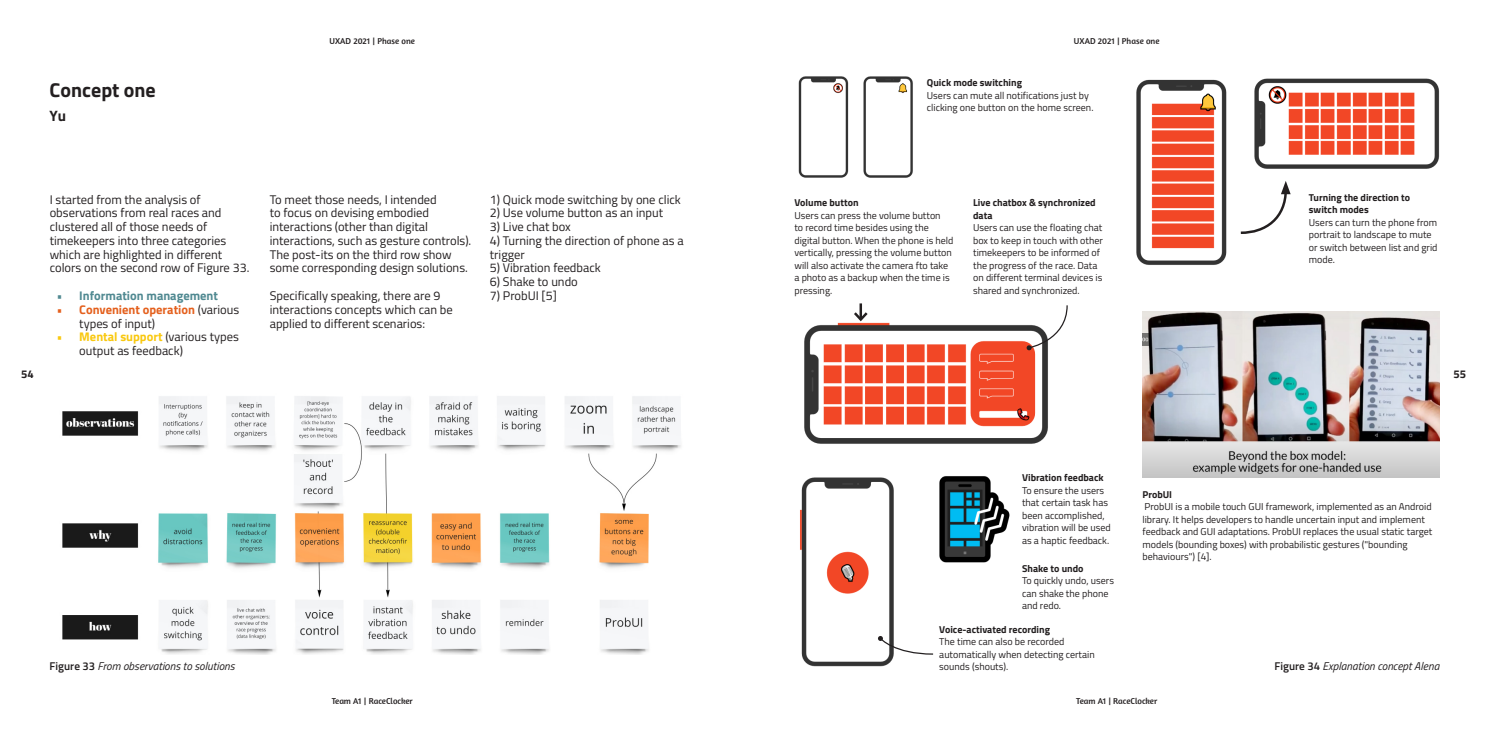
<style>
.page{position:relative;width:1489px;height:745px;background:#fff}
.page>*{position:absolute;margin:0;border:0;box-sizing:border-box;transform-origin:0 0}
.t1{font:700 20px "Titillium Web";color:#231f20}
.t2{font:700 15px "Titillium Web";color:#231f20}
.t3{font:12.5px/13.8px "Titillium Web";color:#231f20}
.t4{font:700 12.5px "Titillium Web";color:#508991}
.t5{font:italic 11.25px "Titillium Web";color:#231f20}
.t6{font:700 11.25px "Titillium Web";color:#231f20}
.t7{font:10px/12.5px "Titillium Web";color:#231f20}
.t8{font:700 10px/12.5px "Titillium Web";color:#231f20}
.t9{font:8.75px "Amaranth";color:#231f20}
.s1{font-weight:700;color:#e4601d}
.s2{font-weight:700;color:#f9c80e}
.s3{font-weight:600;font-style:normal}
.s4{font-weight:700}
</style>
<div class="page">
<img style="left:62px;top:396px;width:619px;height:258px">
<img style="left:1136px;top:78px;width:303px;height:187px">
<img style="left:798px;top:76px;width:115px;height:102px">
<svg style="left:1238px;top:181px;width:52px;height:54px"></svg>
<img style="left:800px;top:476px;width:210px;height:191px">
<img style="left:804px;top:322px;width:244px;height:122px">
<hr style="left:859px;top:303px;width:3px;height:16px;background:#231f20">
<svg style="left:851px;top:309px;width:19px;height:14px"></svg>
<img style="left:1142px;top:311px;width:297px;height:166px">
<svg style="left:1026px;top:305px;width:42px;height:45px"></svg>
<svg style="left:877px;top:635px;width:57px;height:20px"></svg>
<p class="t1" style="left:50px;top:75px;width:108px">Concept one</p>
<p class="t2" style="left:50px;top:104px;width:18px">Yu</p>
<p class="t9" style="left:329px;top:36px;width:87px">UXAD 2021 | Phase one</p>
<p class="t9" style="left:1073px;top:36px;width:87px">UXAD 2021 | Phase one</p>
<p class="t8" style="left:926px;top:76px;width:97px">Quick mode switching</p>
<p class="t7" style="left:926px;top:89px;width:168px">Users can mute all notifications just by clicking one button on the home screen.</p>
<p class="t3" style="left:50px;top:192px;width:201px">I started from the analysis of observations from real races and clustered all of those needs of timekeepers into three categories which are highlighted in different colors on the second row of Figure 33.</p>
<p class="t4" style="left:57px;top:286px;width:163px">• Information management</p>
<p class="t3" style="left:79px;top:302px;width:161px;text-indent:-22px"><span class="s1">• Convenient operation</span> (various types of input)</p>
<p class="t3" style="left:79px;top:329px;width:161px;text-indent:-22px"><span class="s2">• Mental support</span> (various types output as feedback)</p>
<p class="t3" style="left:270px;top:192px;width:203px">To meet those needs, I intended<br>to focus on devising embodied interactions (other than digital interactions, such as gesture controls).<br>The post-its on the third row show some corresponding design solutions.</p>
<p class="t3" style="left:270px;top:288px;width:184px">Specifically speaking, there are 9 interactions concepts which can be applied to different scenarios:</p>
<p class="t3" style="left:490px;top:192px;width:192px">1) Quick mode switching by one click</p>
<p class="t3" style="left:490px;top:205px;width:175px">2) Use volume button as an input</p>
<p class="t3" style="left:490px;top:219px;width:82px">3) Live chat box</p>
<p class="t3" style="left:490px;top:233px;width:195px">4) Turning the direction of phone as a trigger</p>
<p class="t3" style="left:490px;top:260px;width:112px">5) Vibration feedback</p>
<p class="t3" style="left:490px;top:274px;width:89px">6) Shake to undo</p>
<p class="t3" style="left:490px;top:288px;width:68px">7) ProbUI [5]</p>
<p class="t8" style="left:794px;top:196px;width:66px">Volume button</p>
<p class="t7" style="left:794px;top:208px;width:161px">Users can press the volume button<br>to record time besides using the digital button. When the phone is held vertically, pressing the volume button will also activate the camera fto take a photo as a backup when the time is pressing.</p>
<p class="t8" style="left:973px;top:196px;width:124px">Live chatbox &amp; synchronized data</p>
<p class="t7" style="left:973px;top:221px;width:131px">Users can use the floating chat box to keep in touch with other timekeepers to be informed of the progress of the race. Data on different terminal devices is shared and synchronized.</p>
<p class="t8" style="left:1308px;top:190px;width:103px">Turning the direction to switch modes</p>
<p class="t7" style="left:1308px;top:215px;width:130px">Users can turn the phone from portrait to landscape to mute or switch between list and grid mode.</p>
<p class="t6" style="left:21px;top:365px;width:14px">54</p>
<p class="t6" style="left:1453px;top:365px;width:14px">55</p>
<p class="t5" style="left:50px;top:657px;width:186px"><span class="s3">Figure 33</span> From observations to solutions</p>
<p class="t7" style="left:1022px;top:470px;width:90px"><span class="s4">Vibration feedback<br></span>To ensure the users that certain task has been accomplished, vibration will be used as a haptic feedback.</p>
<p class="t8" style="left:1022px;top:561px;width:63px">Shake to undo</p>
<p class="t7" style="left:1022px;top:573px;width:93px">To quickly undo, users can shake the phone and redo.</p>
<p class="t8" style="left:939px;top:622px;width:112px">Voice-activated recording</p>
<p class="t7" style="left:939px;top:634px;width:157px">The time can also be recorded automatically when detecting certain sounds (shouts).</p>
<p class="t8" style="left:1142px;top:487px;width:31px">ProbUI</p>
<p class="t7" style="left:1142px;top:500px;width:291px">ProbUI is a mobile touch GUI framework, implemented as an Android library. It helps developers to handle uncertain input and implement feedback and GUI adaptations. ProbUI replaces the usual static target models (bounding boxes) with probabilistic gestures ("bounding behaviours") [4].</p>
<p class="t5" style="left:1274px;top:657px;width:166px"><span class="s3">Figure 34</span> Explanation concept Alena</p>
<p class="t9" style="left:331px;top:695px;width:83px">Team A1 | RaceClocker</p>
<p class="t9" style="left:1076px;top:695px;width:83px">Team A1 | RaceClocker</p>
</div>
